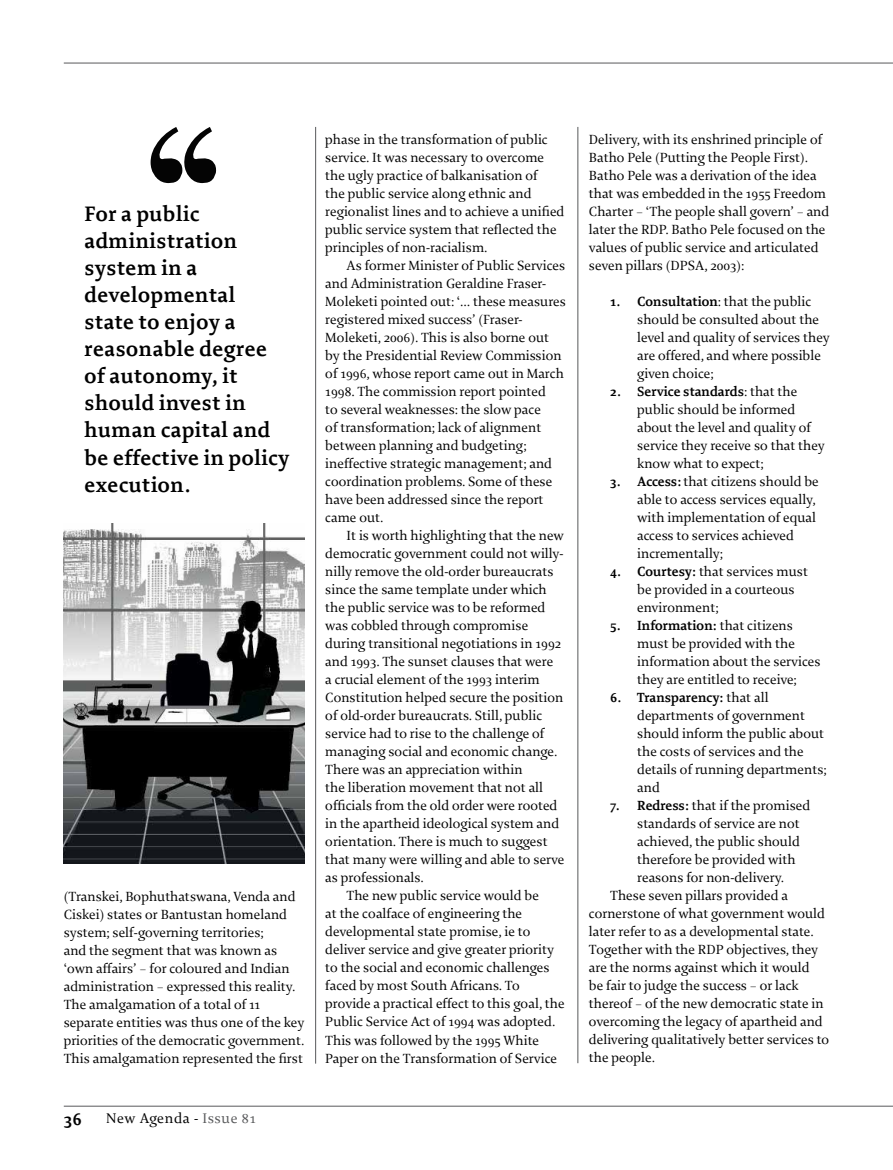
<style>
.page{position:relative;width:893px;height:1170px;background:#fff}
.page>*{position:absolute;margin:0;border:0;box-sizing:border-box;transform-origin:0 0}
.t1{font:700 22.5px/27px "Enigma";letter-spacing:.02em;color:#000}
.t2{font:700 18.75px "Enigma";color:#000}
.t3{font:15px "Enigma";letter-spacing:.04em;color:#000}
.t4{font:14.25px/18px "Enigma";color:#000}
.s1{color:#58595b}
.s2{font-weight:700}
</style>
<div class="page">
<hr style="left:64px;top:1105px;width:829px;height:1px;background:#58595b">
<hr style="left:64px;top:63px;width:829px;height:1px;background:#58595b">
<hr style="left:578px;top:127px;width:1px;height:936px;background:#58595b">
<hr style="left:315px;top:127px;width:1px;height:936px;background:#58595b">
<img style="left:151px;top:127px;width:66px;height:56px">
<img style="left:64px;top:523px;width:241px;height:340px">
<h1 class="t1" style="left:85px;top:201px;width:206px">For a public administration system in a developmental state to enjoy a reasonable degree of autonomy, it should invest in human capital and be effective in policy execution.</h1>
<p class="t4" style="left:64px;top:887px;width:242px">(Transkei, Bophuthatswana, Venda and Ciskei) states or Bantustan homeland system; self-governing territories;<br>and the segment that was known as ‘own affairs’ – for coloured and Indian administration – expressed this reality.<br>The amalgamation of a total of 11 separate entities was thus one of the key priorities of the democratic government.<br>This amalgamation represented the first</p>
<h2 class="t2" style="left:64px;top:1108px;width:20px">36</h2>
<p class="t3" style="left:106px;top:1109px;width:151px">New Agenda - <span class="s1">Issue 81</span></p>
<p class="t4" style="left:325px;top:131px;width:241px">phase in the transformation of public service. It was necessary to overcome the ugly practice of balkanisation of<br>the public service along ethnic and regionalist lines and to achieve a unified public service system that reflected the principles of non-racialism.</p>
<p class="t4" style="left:325px;top:257px;width:242px;text-indent:21px">As former Minister of Public Services and Administration Geraldine Fraser-Moleketi pointed out: ‘… these measures registered mixed success’ (Fraser-Moleketi, 2006). This is also borne out by the Presidential Review Commission of 1996, whose report came out in March 1998. The commission report pointed<br>to several weaknesses: the slow pace<br>of transformation; lack of alignment between planning and budgeting; ineffective strategic management; and coordination problems. Some of these have been addressed since the report came out.</p>
<p class="t4" style="left:347px;top:527px;width:219px">It is worth highlighting that the new</p>
<p class="t4" style="left:325px;top:545px;width:240px">democratic government could not willy-</p>
<p class="t4" style="left:325px;top:563px;width:230px">nilly remove the old-order bureaucrats</p>
<p class="t4" style="left:325px;top:581px;width:223px">since the same template under which</p>
<p class="t4" style="left:325px;top:599px;width:222px">the public service was to be reformed</p>
<p class="t4" style="left:325px;top:617px;width:204px">was cobbled through compromise</p>
<p class="t4" style="left:325px;top:635px;width:238px">during transitional negotiations in 1992</p>
<p class="t4" style="left:325px;top:653px;width:229px">and 1993. The sunset clauses that were</p>
<p class="t4" style="left:325px;top:671px;width:216px">a crucial element of the 1993 interim</p>
<p class="t4" style="left:325px;top:689px;width:239px">Constitution helped secure the position</p>
<p class="t4" style="left:325px;top:707px;width:218px">of old-order bureaucrats. Still, public</p>
<p class="t4" style="left:325px;top:725px;width:221px">service had to rise to the challenge of</p>
<p class="t4" style="left:325px;top:743px;width:234px">managing social and economic change.</p>
<p class="t4" style="left:325px;top:761px;width:199px">There was an appreciation within</p>
<p class="t4" style="left:325px;top:779px;width:219px">the liberation movement that not all</p>
<p class="t4" style="left:325px;top:797px;width:234px">officials from the old order were rooted</p>
<p class="t4" style="left:325px;top:815px;width:235px">in the apartheid ideological system and</p>
<p class="t4" style="left:325px;top:833px;width:224px">orientation. There is much to suggest</p>
<p class="t4" style="left:325px;top:851px;width:241px">that many were willing and able to serve</p>
<p class="t4" style="left:325px;top:869px;width:100px">as professionals.</p>
<p class="t4" style="left:347px;top:887px;width:194px">The new public service would be</p>
<p class="t4" style="left:325px;top:905px;width:198px">at the coalface of engineering the</p>
<p class="t4" style="left:325px;top:923px;width:207px">developmental state promise, ie to</p>
<p class="t4" style="left:325px;top:941px;width:230px">deliver service and give greater priority</p>
<p class="t4" style="left:325px;top:959px;width:226px">to the social and economic challenges</p>
<p class="t4" style="left:325px;top:977px;width:196px">faced by most South Africans. To</p>
<p class="t4" style="left:325px;top:995px;width:241px">provide a practical effect to this goal, the</p>
<p class="t4" style="left:325px;top:1013px;width:232px">Public Service Act of 1994 was adopted.</p>
<p class="t4" style="left:325px;top:1031px;width:215px">This was followed by the 1995 White</p>
<p class="t4" style="left:325px;top:1049px;width:233px">Paper on the Transformation of Service</p>
<p class="t4" style="left:589px;top:131px;width:242px">Delivery, with its enshrined principle of Batho Pele (Putting the People First).<br>Batho Pele was a derivation of the idea that was embedded in the 1955 Freedom Charter – ‘The people shall govern’ – and later the RDP. Batho Pele focused on the values of public service and articulated seven pillars (DPSA, 2003):</p>
<p class="t4" style="left:637px;top:293px;width:194px;text-indent:-27px"><span class="s2">1. Consultation</span>: that the public should be consulted about the level and quality of services they are offered, and where possible given choice;</p>
<p class="t4" style="left:637px;top:383px;width:189px;text-indent:-27px"><span class="s2">2. Service standards</span>: that the public should be informed about the level and quality of service they receive so that they know what to expect;</p>
<p class="t4" style="left:637px;top:473px;width:183px;text-indent:-27px"><span class="s2">3. Access:</span> that citizens should be able to access services equally, with implementation of equal access to services achieved incrementally;</p>
<p class="t4" style="left:637px;top:563px;width:172px;text-indent:-27px"><span class="s2">4. Courtesy:</span> that services must be provided in a courteous environment;</p>
<p class="t4" style="left:637px;top:617px;width:185px;text-indent:-27px"><span class="s2">5. Information:</span> that citizens must be provided with the information about the services they are entitled to receive;</p>
<p class="t4" style="left:637px;top:689px;width:191px;text-indent:-27px"><span class="s2">6. Transparency:</span> that all departments of government should inform the public about the costs of services and the details of running departments; and</p>
<p class="t4" style="left:610px;top:797px;width:202px"><span class="s2">7. Redress:</span> that if the promised</p>
<p class="t4" style="left:637px;top:815px;width:164px">standards of service are not</p>
<p class="t4" style="left:637px;top:833px;width:164px">achieved, the public should</p>
<p class="t4" style="left:637px;top:851px;width:160px">therefore be provided with</p>
<p class="t4" style="left:637px;top:869px;width:149px">reasons for non-delivery.</p>
<p class="t4" style="left:610px;top:887px;width:179px">These seven pillars provided a</p>
<p class="t4" style="left:589px;top:905px;width:238px">cornerstone of what government would</p>
<p class="t4" style="left:589px;top:923px;width:226px">later refer to as a developmental state.</p>
<p class="t4" style="left:589px;top:941px;width:231px">Together with the RDP objectives, they</p>
<p class="t4" style="left:589px;top:959px;width:222px">are the norms against which it would</p>
<p class="t4" style="left:589px;top:977px;width:211px">be fair to judge the success – or lack</p>
<p class="t4" style="left:589px;top:995px;width:236px">thereof – of the new democratic state in</p>
<p class="t4" style="left:589px;top:1013px;width:235px">overcoming the legacy of apartheid and</p>
<p class="t4" style="left:589px;top:1031px;width:242px">delivering qualitatively better services to</p>
<p class="t4" style="left:589px;top:1049px;width:68px">the people.</p>
</div>
